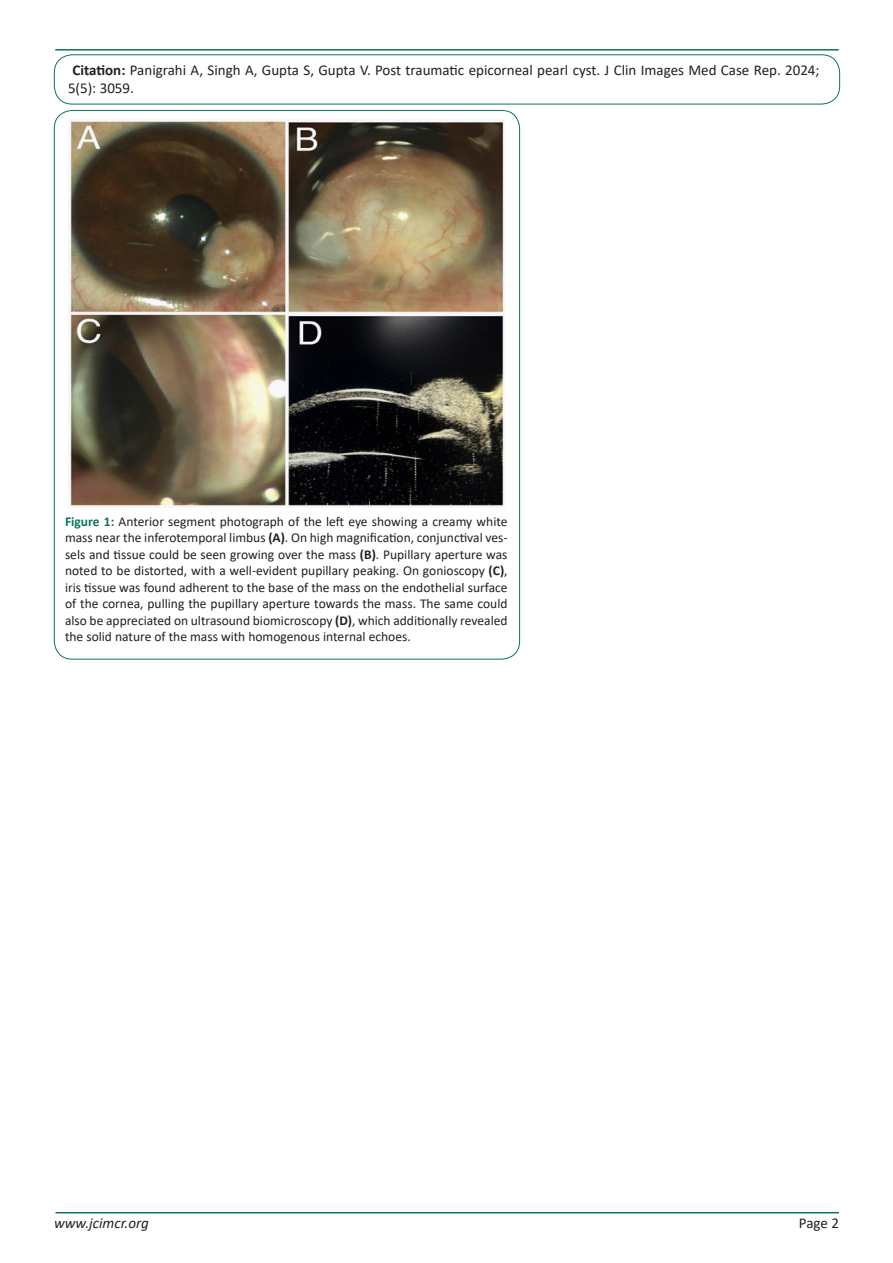
<style>
.page{position:relative;width:893px;height:1263px;background:#fff}
.page>*{position:absolute;margin:0;border:0;box-sizing:border-box;transform-origin:0 0}
.t1{font:15px/18px "Calibri";color:#231f20}
.t2{font:italic 15px "Calibri";color:#231f20}
.t3{font:13.5px/16.5px "Calibri";color:#231f20;text-align:justify}
.s1{font-weight:700}
.s2{font-weight:700;color:#0a755b}
</style>
<div class="page">
<hr style="left:55px;top:1212px;width:784px;height:1px;background:#0a755b">
<hr style="left:55px;top:49px;width:784px;height:2px;background:#0a755b">
<div style="left:54px;top:55px;width:786px;height:49px;border:1px solid #0a755b;border-radius:18px"></div>
<img style="left:69px;top:120px;width:436px;height:387px">
<p class="t1" style="left:68px;top:61px;width:753px;text-indent:4px"><span class="s1">Citation:</span> Panigrahi A, Singh A, Gupta S, Gupta V. Post traumatic epicorneal pearl cyst. J Clin Images Med Case Rep. 2024;<br>5(5): 3059.</p>
<p class="t3" style="left:65px;top:513px;width:444px"><span class="s2">Figure 1:</span> Anterior segment photograph of the left eye showing a creamy white mass near the inferotemporal limbus <span class="s1">(A)</span>. On high magnification, conjunctival ves&shy;sels and tissue could be seen growing over the mass <span class="s1">(B)</span>. Pupillary aperture was noted to be distorted, with a well-evident pupillary peaking. On gonioscopy <span class="s1">(C)</span>, iris tissue was found adherent to the base of the mass on the endothelial surface of the cornea, pulling the pupillary aperture towards the mass. The same could also be appreciated on ultrasound biomicroscopy <span class="s1">(D)</span>, which additionally revealed the solid nature of the mass with homogenous internal echoes.</p>
<p class="t2" style="left:54px;top:1212px;width:96px">www.jcimcr.org</p>
<p class="t1" style="left:799px;top:1213px;width:42px">Page 2</p>
</div>
